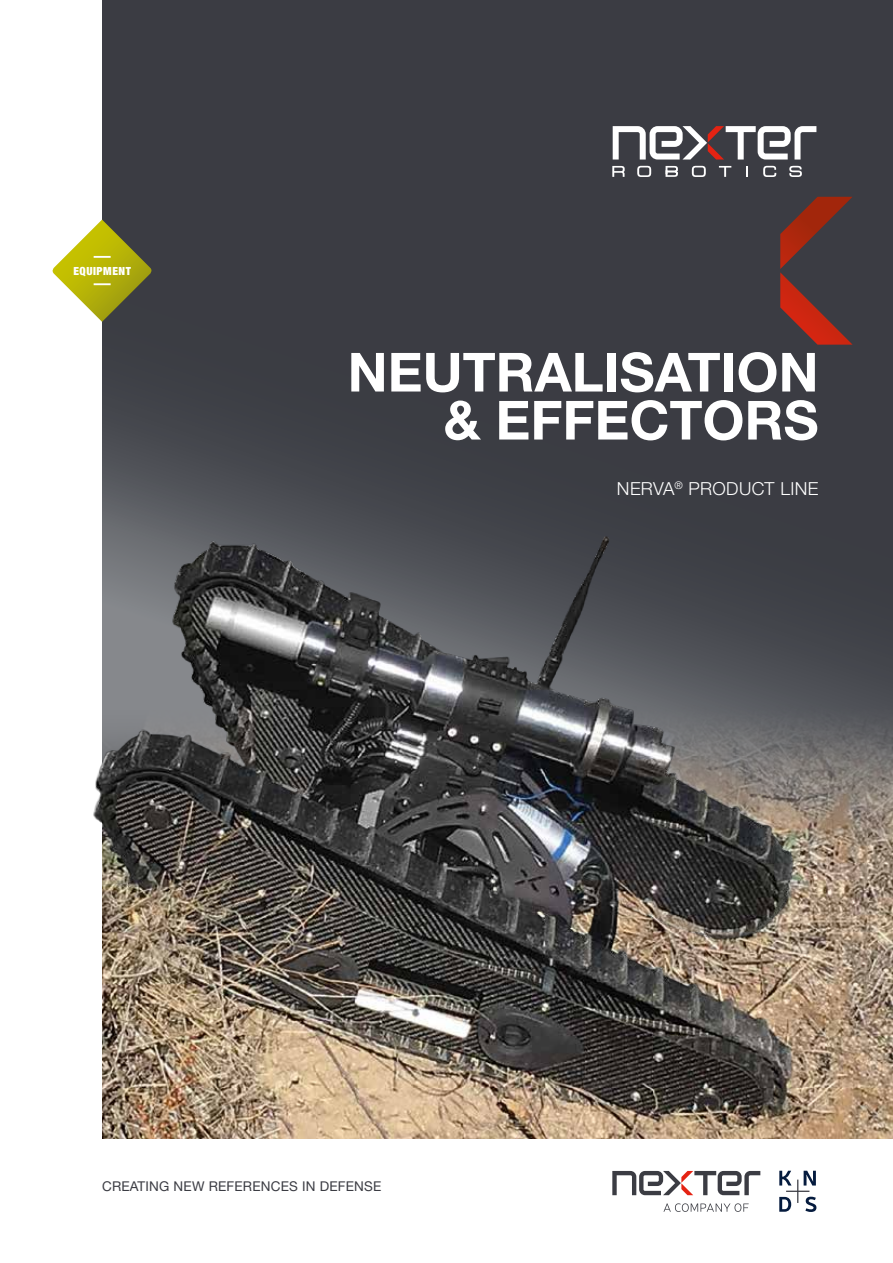
<style>
.page{position:relative;width:893px;height:1263px;background:#fff}
.page>*{position:absolute;margin:0;border:0;box-sizing:border-box;transform-origin:0 0}
.t1{font:700 54px/48px "Helvetica Neue LT Std";color:#fff;text-align:right}
.t2{font:300 18px "Helvetica Neue LT Std";letter-spacing:.02em;color:#fff}
.t3{font:13.5px "Helvetica Neue LT Std";letter-spacing:.015em;color:#3b3c43}
.t4{font:900 condensed 11.25px "Helvetica Neue LT Std";letter-spacing:.05em;color:#fff}
</style>
<div class="page">
<img style="left:102px;top:994px;width:791px;height:144px">
<div style="left:102px;top:0;width:791px;height:994px;background:#3b3c43"></div>
<svg style="left:612px;top:1171px;width:148px;height:24px"></svg>
<svg style="left:779px;top:1171px;width:37px;height:41px"></svg>
<svg style="left:663px;top:1203px;width:86px;height:9px"></svg>
<img style="left:102px;top:415px;width:791px;height:579px">
<svg style="left:780px;top:197px;width:73px;height:148px"></svg>
<svg style="left:613px;top:126px;width:203px;height:34px"></svg>
<svg style="left:719px;top:166px;width:12px;height:11px"></svg>
<svg style="left:637px;top:166px;width:14px;height:11px"></svg>
<svg style="left:692px;top:166px;width:14px;height:11px"></svg>
<svg style="left:746px;top:166px;width:2px;height:11px"></svg>
<svg style="left:789px;top:166px;width:13px;height:11px"></svg>
<svg style="left:763px;top:166px;width:13px;height:11px"></svg>
<svg style="left:612px;top:166px;width:13px;height:11px"></svg>
<svg style="left:666px;top:166px;width:12px;height:11px"></svg>
<svg style="left:52px;top:220px;width:100px;height:102px"></svg>
<p class="t4" style="left:73px;top:264px;width:59px">EQUIPMENT</p>
<h1 class="t1" style="left:348px;top:347px;width:472px">NEUTRALISATION &amp; EFFECTORS</h1>
<h2 class="t2" style="left:617px;top:478px;width:203px">NERVA<sup>®</sup> PRODUCT LINE</h2>
<p class="t3" style="left:102px;top:1178px;width:281px">CREATING NEW REFERENCES IN DEFENSE</p>
</div>
